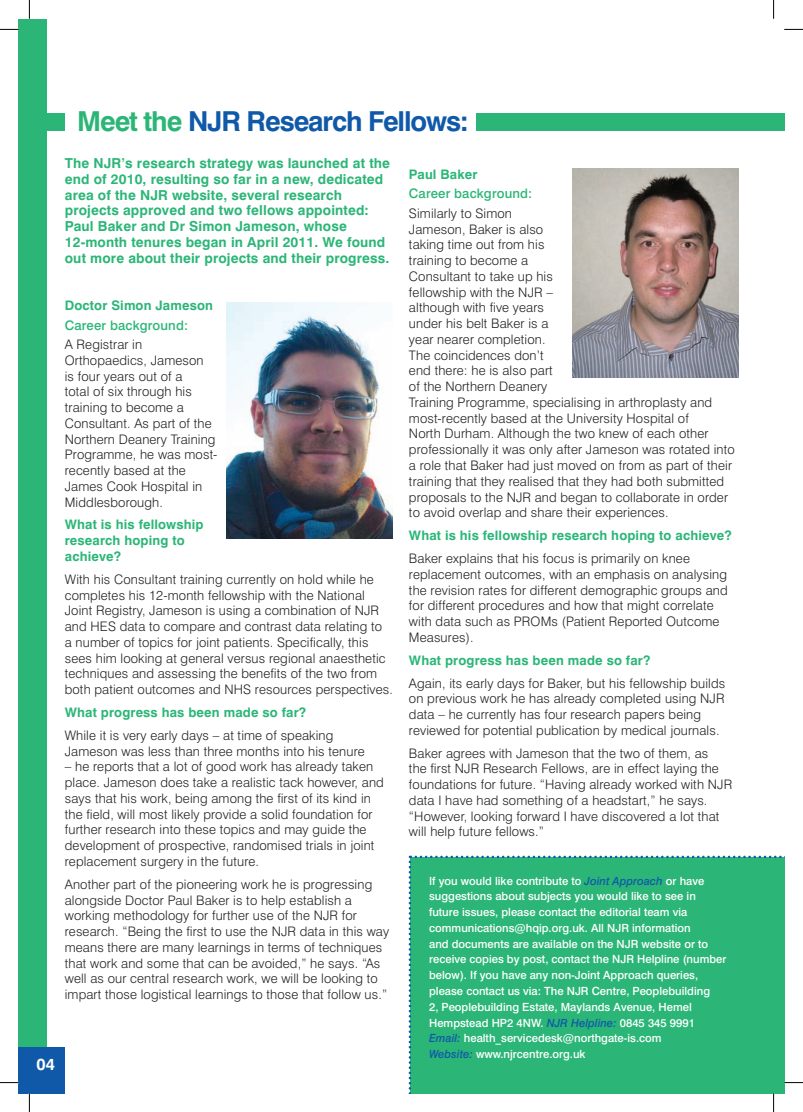
<style>
.page{position:relative;width:803px;height:1112px;background:#fff}
.page>*{position:absolute;margin:0;border:0;box-sizing:border-box;transform-origin:0 0}
.t1{font:700 27.5px "Swiss 721 BT";letter-spacing:-.04em;color:#1059a9}
.t2{font:700 16.25px "Swiss 721 BT";color:#fff}
.t3{font:700 13.75px/15.8px "Swiss 721 BT";letter-spacing:.01em;color:#2bb677}
.t4{font:300 13.12px/15.8px "Swiss 721 BT";letter-spacing:.01em;color:#231f20}
.t5{font:700 13.12px/15.8px "Swiss 721 BT";letter-spacing:.01em;color:#2bb677}
.t6{font:500 13.12px "Swiss 721 BT";letter-spacing:.01em;color:#2bb677}
.t7{font:500 11.25px/15.8px "Swiss 721 BT";color:#fff}
.s1{color:#2bb677}
.s2{font-style:italic;color:#1059a9}
</style>
<div class="page">
<div style="left:19px;top:19px;width:28px;height:1073px;background:#2bb677"></div>
<div style="left:42px;top:113px;width:23px;height:17px;background:#2bb677"></div>
<div style="left:476px;top:113px;width:308px;height:17px;background:#2bb677"></div>
<div style="left:19px;top:1046px;width:46px;height:46px;background:#1059a9"></div>
<img style="left:227px;top:302px;width:166px;height:236px">
<img style="left:572px;top:168px;width:166px;height:210px">
<svg style="left:0;top:29px;width:19px;height:1px"></svg>
<svg style="left:784px;top:29px;width:19px;height:1px"></svg>
<svg style="left:0;top:1081px;width:19px;height:2px"></svg>
<svg style="left:29px;top:0;width:1px;height:19px"></svg>
<svg style="left:29px;top:1092px;width:1px;height:19px"></svg>
<svg style="left:773px;top:0;width:1px;height:19px"></svg>
<svg style="left:409px;top:855px;width:394px;height:256px;background:#43bd86"></svg>
<h1 class="t1" style="left:77px;top:105px;width:393px"><span class="s1">Meet the</span> NJR Research Fellows:</h1>
<p class="t3" style="left:65px;top:155px;width:327px">The NJR’s research strategy was launched at the end of 2010, resulting so far in a new, dedicated area of the NJR website, several research projects approved and two fellows appointed:<br>Paul Baker and Dr Simon Jameson, whose 12-month tenures began in April 2011. We found out more about their projects and their progress.</p>
<p class="t5" style="left:65px;top:297px;width:150px">Doctor Simon Jameson</p>
<p class="t6" style="left:65px;top:317px;width:125px">Career background:</p>
<p class="t4" style="left:65px;top:336px;width:154px">A Registrar in<br>Orthopaedics, Jameson<br>is four years out of a<br>total of six through his training to become a<br>Consultant. As part of the<br>Northern Deanery Training<br>Programme, he was most&shy;recently based at the<br>James Cook Hospital in<br>Middlesborough.</p>
<p class="t5" style="left:65px;top:516px;width:140px">What is his fellowship research hoping to achieve?</p>
<p class="t4" style="left:65px;top:571px;width:330px">With his Consultant training currently on hold while he completes his 12-month fellowship with the National Joint Registry, Jameson is using a combination of NJR and HES data to compare and contrast data relating to<br>a number of topics for joint patients. Specifically, this sees him looking at general versus regional anaesthetic techniques and assessing the benefits of the two from both patient outcomes and NHS resources perspectives.</p>
<p class="t5" style="left:65px;top:704px;width:243px">What progress has been made so far?</p>
<p class="t4" style="left:65px;top:727px;width:301px">While it is very early days – at time of speaking<br>Jameson was less than three months into his tenure</p>
<p class="t4" style="left:65px;top:758px;width:320px">– he reports that a lot of good work has already taken place. Jameson does take a realistic tack however, and says that his work, being among the first of its kind in the field, will most likely provide a solid foundation for further research into these topics and may guide the development of prospective, randomised trials in joint replacement surgery in the future.</p>
<p class="t4" style="left:65px;top:875px;width:326px">Another part of the pioneering work he is progressing alongside Doctor Paul Baker is to help establish a working methodology for further use of the NJR for research. “Being the first to use the NJR data in this way means there are many learnings in terms of techniques that work and some that can be avoided,” he says. “As well as our central research work, we will be looking to impart those logistical learnings to those that follow us.”</p>
<p class="t2" style="left:36px;top:1054px;width:20px">04</p>
<p class="t5" style="left:409px;top:166px;width:70px">Paul Baker</p>
<p class="t6" style="left:409px;top:186px;width:125px">Career background:</p>
<p class="t4" style="left:409px;top:205px;width:327px">Similarly to Simon<br>Jameson, Baker is also<br>taking time out from his<br>training to become a<br>Consultant to take up his<br>fellowship with the NJR –<br>although with five years<br>under his belt Baker is a<br>year nearer completion.<br>The coincidences don’t<br>end there: he is also part<br>of the Northern Deanery<br>Training Programme, specialising in arthroplasty and most-recently based at the University Hospital of<br>North Durham. Although the two knew of each other professionally it was only after Jameson was rotated into a role that Baker had just moved on from as part of their training that they realised that they had both submitted proposals to the NJR and began to collaborate in order to avoid overlap and share their experiences.</p>
<p class="t5" style="left:409px;top:527px;width:324px">What is his fellowship research hoping to achieve?</p>
<p class="t4" style="left:409px;top:550px;width:320px">Baker explains that his focus is primarily on knee replacement outcomes, with an emphasis on analysing the revision rates for different demographic groups and for different procedures and how that might correlate with data such as PROMs (Patient Reported Outcome Measures).</p>
<p class="t5" style="left:409px;top:651px;width:243px">What progress has been made so far?</p>
<p class="t4" style="left:409px;top:674px;width:318px">Again, its early days for Baker, but his fellowship builds on previous work he has already completed using NJR data – he currently has four research papers being reviewed for potential publication by medical journals.</p>
<p class="t4" style="left:409px;top:744px;width:325px">Baker agrees with Jameson that the two of them, as<br>the first NJR Research Fellows, are in effect laying the foundations for future. “Having already worked with NJR data I have had something of a headstart,” he says. “However, looking forward I have discovered a lot that will help future fellows.”</p>
<p class="t7" style="left:429px;top:872px;width:299px">If you would like contribute to <span class="s2">Joint Approach</span> or have suggestions about subjects you would like to see in future issues, please contact the editorial team via communications@hqip.org.uk. All NJR information<br>and documents are available on the NJR website or to receive copies by post, contact the NJR Helpline (number below). If you have any non-Joint Approach queries, please contact us via: The NJR Centre, Peoplebuilding<br>2, Peoplebuilding Estate, Maylands Avenue, Hemel Hempstead HP2 4NW. <span class="s2">NJR Helpline:</span> 0845 345 9991<br><span class="s2">Email:</span> health_servicedesk@northgate-is.com<br><span class="s2">Website:</span> www.njrcentre.org.uk</p>
</div>
